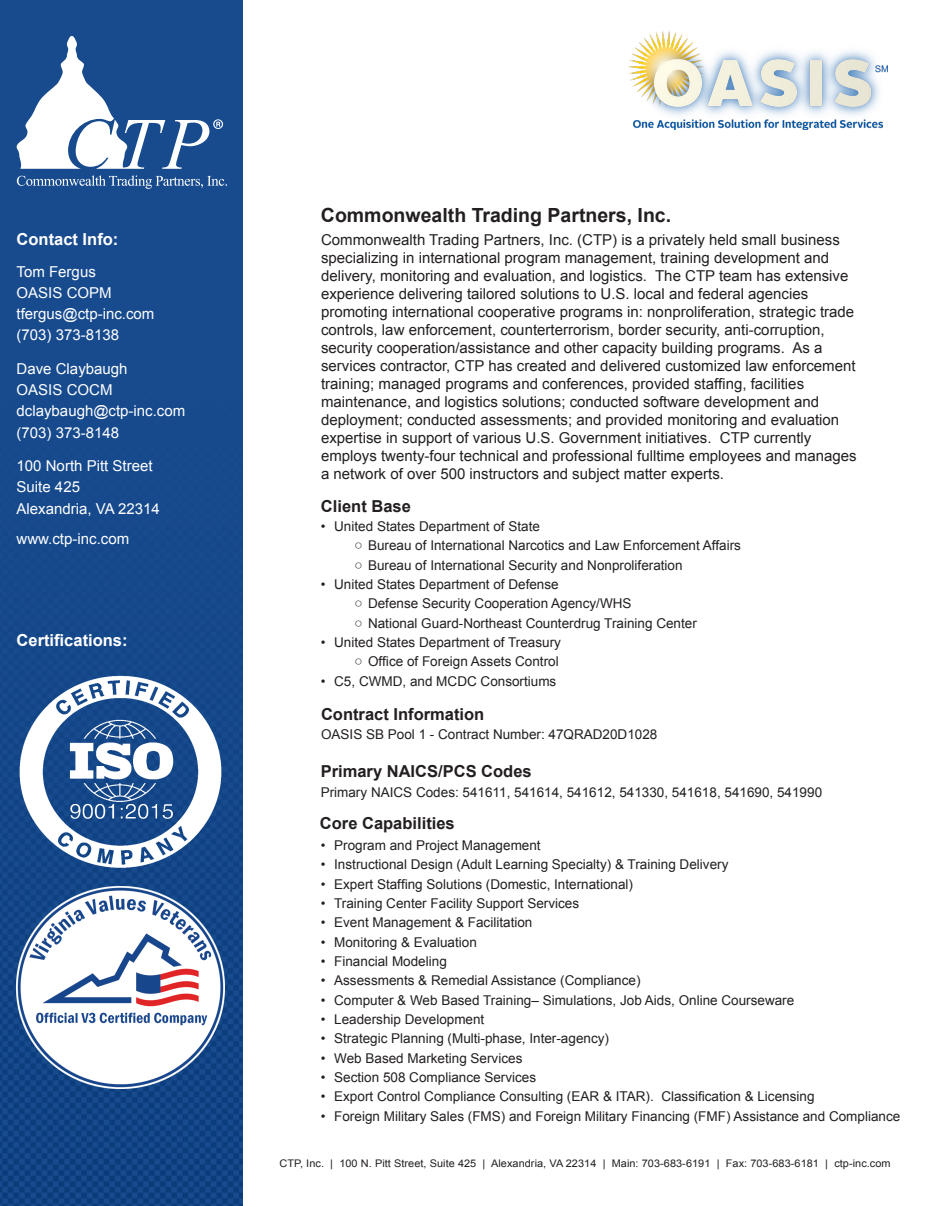
<style>
.page{position:relative;width:936px;height:1206px;background:#fff}
.page>*{position:absolute;margin:0;border:0;box-sizing:border-box;transform-origin:0 0}
.t1{font:700 19.5px "Arial";color:#231f20}
.t2{font:700 16.5px "Arial";color:#231f20}
.t3{font:700 16.5px "Arial";color:#fff}
.t4{font:15px/18px "Arial";color:#231f20}
.t5{font:15px "Arial";color:#fff}
.t6{font:13.5px "Arial";color:#231f20}
.t7{font:10.5px "Arial";letter-spacing:.005em;color:#231f20;scale:1.04 1}
.s1{font-family:"Source Sans Pro";font-weight:300}
</style>
<div class="page">
<img style="left:0;top:0;width:242px;height:1205px">
<svg style="left:17px;top:175px;width:210px;height:14px;background:#436ca2"></svg>
<svg style="left:17px;top:36px;width:206px;height:133px"></svg>
<img style="left:17px;top:670px;width:208px;height:202px">
<img style="left:17px;top:886px;width:208px;height:202px">
<img style="left:628px;top:31px;width:259px;height:98px">
<p class="t3" style="left:17px;top:228px;width:103px">Contact Info:</p>
<p class="t5" style="left:17px;top:261px;width:81px">Tom Fergus</p>
<p class="t5" style="left:17px;top:283px;width:97px">OASIS COPM</p>
<p class="t5" style="left:17px;top:304px;width:139px">tfergus@ctp-inc.com</p>
<p class="t5" style="left:17px;top:325px;width:104px">(703) 373-8138</p>
<p class="t5" style="left:17px;top:359px;width:112px">Dave Claybaugh</p>
<p class="t5" style="left:17px;top:380px;width:97px">OASIS COCM</p>
<p class="t5" style="left:17px;top:401px;width:170px">dclaybaugh@ctp-inc.com</p>
<p class="t5" style="left:17px;top:422px;width:104px">(703) 373-8148</p>
<p class="t5" style="left:17px;top:456px;width:137px">100 North Pitt Street</p>
<p class="t5" style="left:17px;top:477px;width:65px">Suite 425</p>
<p class="t5" style="left:17px;top:498px;width:145px">Alexandria, VA 22314</p>
<p class="t5" style="left:17px;top:529px;width:114px">www.ctp-inc.com</p>
<p class="t3" style="left:17px;top:629px;width:112px">Certifications:</p>
<p class="t1" style="left:321px;top:202px;width:351px">Commonwealth Trading Partners, Inc.</p>
<p class="t4" style="left:321px;top:230px;width:537px">Commonwealth Trading Partners, Inc. (CTP) is a privately held small business specializing in international program management, training development and delivery, monitoring and evaluation, and logistics. The CTP team has extensive experience delivering tailored solutions to U.S. local and federal agencies promoting international cooperative programs in: nonproliferation, strategic trade controls, law enforcement, counterterrorism, border security, anti-corruption, security cooperation/assistance and other capacity building programs. As a services contractor, CTP has created and delivered customized law enforcement training; managed programs and conferences, provided staffing, facilities maintenance, and logistics solutions; conducted software development and deployment; conducted assessments; and provided monitoring and evaluation expertise in support of various U.S. Government initiatives. CTP currently employs twenty-four technical and professional fulltime employees and manages a network of over 500 instructors and subject matter experts.</p>
<p class="t2" style="left:321px;top:495px;width:91px">Client Base</p>
<p class="t6" style="left:320px;top:517px;width:221px">• United States Department of State</p>
<p class="t6" style="left:354px;top:536px;width:388px"><span class="s1">○</span> Bureau of International Narcotics and Law Enforcement Affairs</p>
<p class="t6" style="left:354px;top:556px;width:329px"><span class="s1">○</span> Bureau of International Security and Nonproliferation</p>
<p class="t6" style="left:320px;top:575px;width:239px">• United States Department of Defense</p>
<p class="t6" style="left:354px;top:594px;width:278px"><span class="s1">○</span> Defense Security Cooperation Agency/WHS</p>
<p class="t6" style="left:354px;top:614px;width:344px"><span class="s1">○</span> National Guard-Northeast Counterdrug Training Center</p>
<p class="t6" style="left:320px;top:633px;width:242px">• United States Department of Treasury</p>
<p class="t6" style="left:354px;top:652px;width:206px"><span class="s1">○</span> Office of Foreign Assets Control</p>
<p class="t6" style="left:320px;top:672px;width:237px">• C5, CWMD, and MCDC Consortiums</p>
<p class="t2" style="left:321px;top:702px;width:165px">Contract Information</p>
<p class="t6" style="left:321px;top:725px;width:338px">OASIS SB Pool 1 - Contract Number: 47QRAD20D1028</p>
<p class="t2" style="left:320px;top:760px;width:212px">Primary NAICS/PCS Codes</p>
<p class="t6" style="left:320px;top:783px;width:503px">Primary NAICS Codes: 541611, 541614, 541612, 541330, 541618, 541690, 541990</p>
<p class="t2" style="left:320px;top:812px;width:136px">Core Capabilities</p>
<p class="t6" style="left:320px;top:836px;width:221px">• Program and Project Management</p>
<p class="t6" style="left:320px;top:855px;width:409px">• Instructional Design (Adult Learning Specialty) &amp; Training Delivery</p>
<p class="t6" style="left:320px;top:874px;width:314px">• Expert Staffing Solutions (Domestic, International)</p>
<p class="t6" style="left:320px;top:894px;width:260px">• Training Center Facility Support Services</p>
<p class="t6" style="left:320px;top:913px;width:213px">• Event Management &amp; Facilitation</p>
<p class="t6" style="left:320px;top:932px;width:158px">• Monitoring &amp; Evaluation</p>
<p class="t6" style="left:320px;top:952px;width:128px">• Financial Modeling</p>
<p class="t6" style="left:320px;top:971px;width:321px">• Assessments &amp; Remedial Assistance (Compliance)</p>
<p class="t6" style="left:320px;top:991px;width:475px">• Computer &amp; Web Based Training– Simulations, Job Aids, Online Courseware</p>
<p class="t6" style="left:320px;top:1010px;width:165px">• Leadership Development</p>
<p class="t6" style="left:320px;top:1029px;width:290px">• Strategic Planning (Multi-phase, Inter-agency)</p>
<p class="t6" style="left:320px;top:1049px;width:203px">• Web Based Marketing Services</p>
<p class="t6" style="left:320px;top:1068px;width:217px">• Section 508 Compliance Services</p>
<p class="t6" style="left:320px;top:1087px;width:495px">• Export Control Compliance Consulting (EAR &amp; ITAR). Classification &amp; Licensing</p>
<p class="t6" style="left:320px;top:1107px;width:581px">• Foreign Military Sales (FMS) and Foreign Military Financing (FMF) Assistance and Compliance</p>
<p class="t7" style="left:279px;top:1155px;width:589px">CTP, Inc. | 100 N. Pitt Street, Suite 425 | Alexandria, VA 22314 | Main: 703-683-6191 | Fax: 703-683-6181 | ctp-inc.com</p>
</div>
